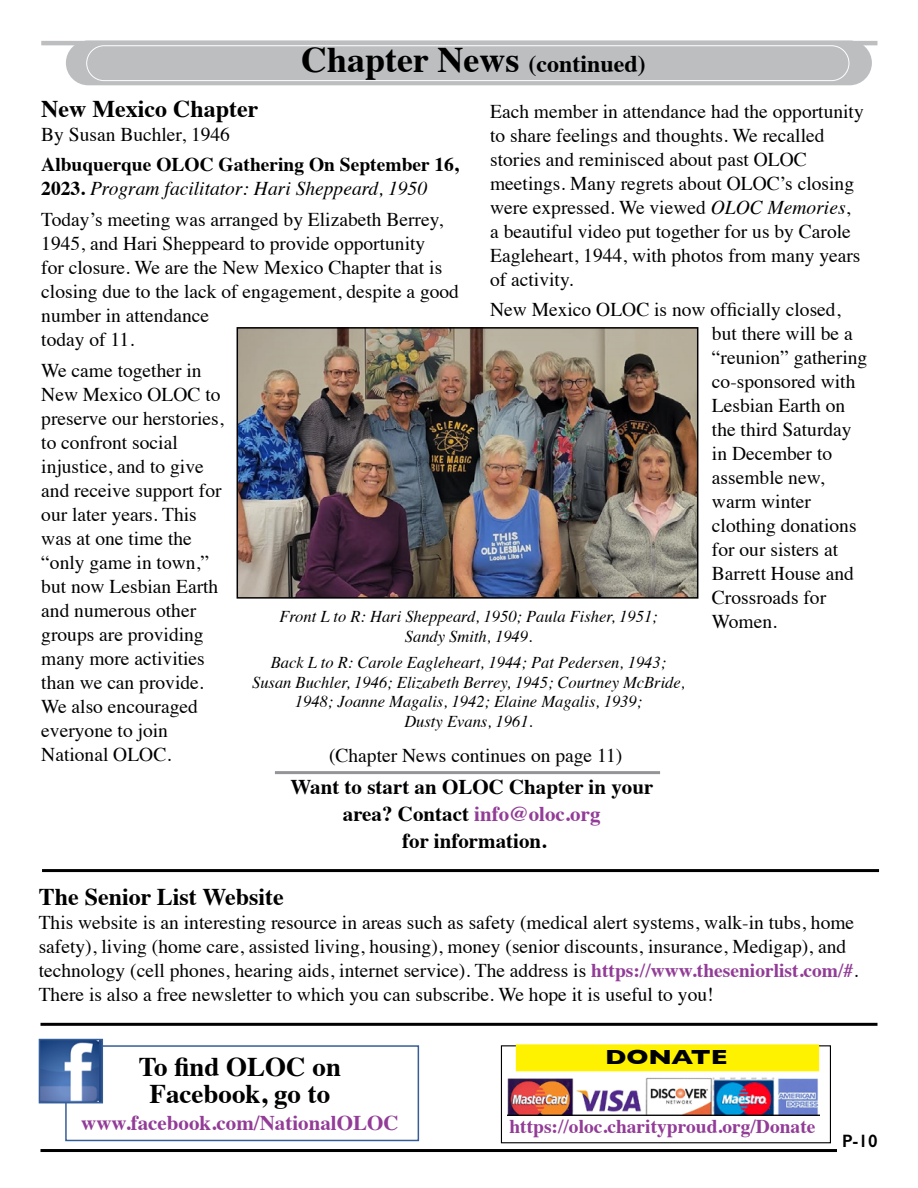
<style>
.page{position:relative;width:918px;height:1188px;background:#fff}
.page>*{position:absolute;margin:0;border:0;box-sizing:border-box;transform-origin:0 0}
.t1{font:700 36px "Times";color:#000}
.t2{font:700 27px/27px "Times";color:#000;text-align:center}
.BODY_COPY_-_times_13-16{font:700 24px "Times";color:#000}
.t3{font:700 21px/27px "Times";color:#000;text-align:center}
.t4{font:700 21px "Times";color:#923c97}
.t5{font:700 20.85px "Gill Sans";letter-spacing:-.015em;color:#000;scale:1.25 1}
.BODY_COPY_-_times_13-16-2{font:19.5px/24px "Times";color:#000}
.BODY_COPY_-_times_13-16-3{font:700 19.5px/24px "Times";color:#000}
.t6{font:700 19.5px "Times";color:#923c97}
.t7{font:600 18px "Gill Sans";color:#000}
.t8{font:italic 16.5px/19.5px "Times";color:#000;text-align:center}
.s1{font-size:24px}
.s2{font-weight:400;font-style:italic}
.s3{font-style:italic}
.s4{color:#923c97}
.s5{font-weight:700;color:#923c97}
</style>
<div class="page">
<hr style="left:41px;top:41px;width:836px;height:4px;background:#bcbec0">
<div style="left:66px;top:40px;width:806px;height:45px;background:#bcbec0;border-radius:22px"></div>
<div style="left:86px;top:45px;width:763px;height:36px;border:1px solid #fff;border-radius:17px"></div>
<hr style="left:275px;top:771px;width:385px;height:3px;background:#939598">
<hr style="left:42px;top:869px;width:837px;height:3px;background:#000">
<hr style="left:40px;top:1023px;width:838px;height:3px;background:#000">
<hr style="left:40px;top:1149px;width:797px;height:3px;background:#000">
<div style="left:501px;top:1045px;width:330px;height:98px;border:1px solid #000"></div>
<img style="left:508px;top:1077px;width:311px;height:39px">
<div style="left:516px;top:1044px;width:303px;height:27px;background:#fff200;border:3px solid #fff200"></div>
<img style="left:240px;top:330px;width:455px;height:266px">
<div style="left:237px;top:327px;width:461px;height:272px;border:2px solid #000"></div>
<div style="left:65px;top:1045px;width:354px;height:96px;background:#fff;border:2px solid #355d98"></div>
<img style="left:42px;top:1042px;width:57px;height:58px">
<div style="left:39px;top:1039px;width:64px;height:64px;border:2px solid #355d98"></div>
<p class="t1" style="left:301px;top:26px;width:346px">Chapter News <span class="s1">(continued)</span></p>
<p class="BODY_COPY_-_times_13-16" style="left:41px;top:85px;width:219px">New Mexico Chapter</p>
<p class="BODY_COPY_-_times_13-16-2" style="left:41px;top:120px;width:190px">By Susan Buchler, 1946</p>
<p class="BODY_COPY_-_times_13-16-3" style="left:41px;top:151px;width:419px">Albuquerque OLOC Gathering On September 16,<br>2023. <span class="s2">Program facilitator: Hari Sheppeard, 1950</span></p>
<p class="BODY_COPY_-_times_13-16-2" style="left:41px;top:206px;width:419px">Today’s meeting was arranged by Elizabeth Berrey, 1945, and Hari Sheppeard to provide opportunity<br>for closure. We are the New Mexico Chapter that is closing due to the lack of engagement, despite a good number in attendance<br>today of 11.</p>
<p class="BODY_COPY_-_times_13-16-2" style="left:41px;top:357px;width:184px">We came together in<br>New Mexico OLOC to preserve our herstories, to confront social injustice, and to give and receive support for our later years. This was at one time the “only game in town,” but now Lesbian Earth and numerous other groups are providing many more activities than we can provide.<br>We also encouraged everyone to join<br>National OLOC.</p>
<p class="BODY_COPY_-_times_13-16-2" style="left:490px;top:97px;width:375px">Each member in attendance had the opportunity to share feelings and thoughts. We recalled stories and reminisced about past OLOC meetings. Many regrets about OLOC’s closing were expressed. We viewed <span class="s3">OLOC Memories</span>, a beautiful video put together for us by Carole Eagleheart, 1944, with photos from many years of activity.</p>
<p class="BODY_COPY_-_times_13-16-2" style="left:712px;top:296px;width:157px;text-indent:-222px">New Mexico OLOC is now officially closed, but there will be a “reunion” gathering co-sponsored with<br>Lesbian Earth on the third Saturday in December to assemble new, warm winter clothing donations for our sisters at<br>Barrett House and<br>Crossroads for<br>Women.</p>
<p class="t8" style="left:279px;top:606px;width:380px">Front L to R: Hari Sheppeard, 1950; Paula Fisher, 1951;<br>Sandy Smith, 1949.</p>
<p class="t8" style="left:252px;top:652px;width:434px">Back L to R: Carole Eagleheart, 1944; Pat Pedersen, 1943; Susan Buchler, 1946; Elizabeth Berrey, 1945; Courtney McBride, 1948; Joanne Magalis, 1942; Elaine Magalis, 1939;<br>Dusty Evans, 1961.</p>
<p class="BODY_COPY_-_times_13-16-2" style="left:329px;top:742px;width:295px">(Chapter News continues on page 11)</p>
<p class="t3" style="left:290px;top:772px;width:365px">Want to start an OLOC Chapter in your area? Contact <span class="s4">info@oloc.org<br></span>for information.</p>
<p class="BODY_COPY_-_times_13-16" style="left:39px;top:874px;width:247px">The Senior List Website</p>
<p class="BODY_COPY_-_times_13-16-2" style="left:39px;top:909px;width:821px">This website is an interesting resource in areas such as safety (medical alert systems, walk-in tubs, home safety), living (home care, assisted living, housing), money (senior discounts, insurance, Medigap), and technology (cell phones, hearing aids, internet service). The address is <span class="s5">https://www.theseniorlist.com/#</span>.<br>There is also a free newsletter to which you can subscribe. We hope it is useful to you!</p>
<p class="t2" style="left:139px;top:1051px;width:204px">To find OLOC on<br>Facebook, go to</p>
<p class="t4" style="left:81px;top:1103px;width:319px">www.facebook.com/NationalOLOC</p>
<p class="t5" style="left:605px;top:1044px;width:99px">DONATE</p>
<p class="t6" style="left:509px;top:1107px;width:308px">https://oloc.charityproud.org/Donate</p>
<p class="t7" style="left:842px;top:1130px;width:37px">P-10</p>
</div>
